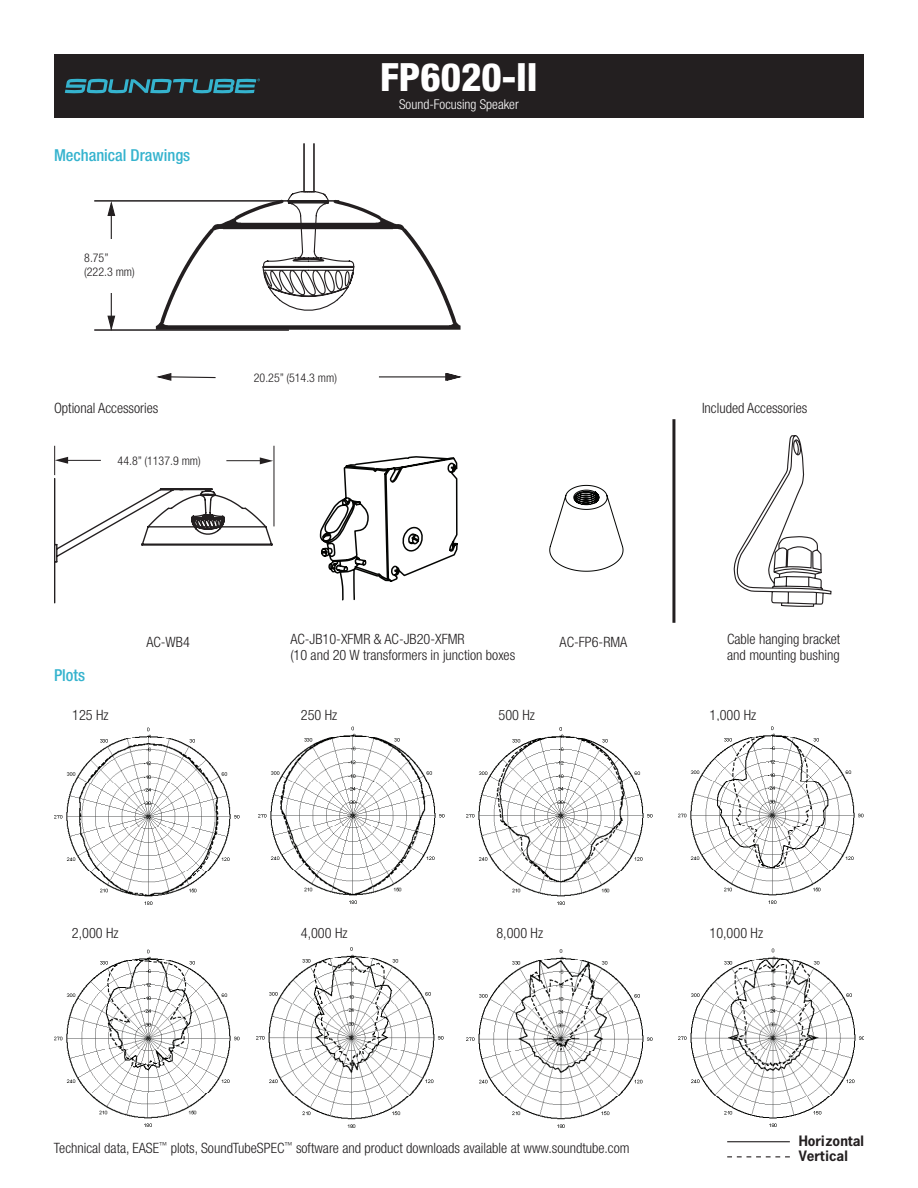
<style>
.page{position:relative;width:918px;height:1188px;background:#fff}
.page>*{position:absolute;margin:0;border:0;box-sizing:border-box;transform-origin:0 0}
.t1{font:800 condensed 39px "Helvetica Neue LT Std";color:#fff}
.t2{font:500 condensed 16.5px "Helvetica Neue LT Std";color:#35b3ce}
.t3{font:300 condensed 14.25px/15.8px "Helvetica Neue LT Std";color:#201d1e}
.t4{font:300 condensed 13.5px "Helvetica Neue LT Std";color:#fff}
.t5{font:700 13.5px/15px "News Gothic Std";color:#231f20}
.t6{font:300 condensed 12px "Helvetica Neue LT Std";color:#201d1e}
</style>
<div class="page">
<img style="left:54px;top:949px;width:186px;height:178px">
<img style="left:256px;top:947px;width:188px;height:181px">
<img style="left:467px;top:949px;width:185px;height:179px">
<img style="left:678px;top:948px;width:186px;height:179px">
<div style="left:54px;top:54px;width:810px;height:64px;background:#231f20"></div>
<svg style="left:65px;top:79px;width:195px;height:14px"></svg>
<svg style="left:107px;top:202px;width:9px;height:15px"></svg>
<svg style="left:107px;top:315px;width:9px;height:14px"></svg>
<hr style="left:111px;top:213px;width:1px;height:45px;background:#231f20">
<hr style="left:111px;top:282px;width:1px;height:48px;background:#231f20">
<svg style="left:156px;top:373px;width:306px;height:8px"></svg>
<div style="left:303px;top:143px;width:12px;height:49px;border:1px solid #231f20"></div>
<hr style="left:94px;top:200px;width:245px;height:2px;background:#231f20">
<hr style="left:94px;top:329px;width:195px;height:2px;background:#231f20">
<svg style="left:156px;top:190px;width:305px;height:140px"></svg>
<div style="left:90px;top:240px;width:43px;height:53px;background:#fff"></div>
<hr style="left:274px;top:446px;width:1px;height:80px;background:#231f20">
<svg style="left:54px;top:446px;width:219px;height:158px"></svg>
<svg style="left:319px;top:456px;width:139px;height:145px"></svg>
<svg style="left:549px;top:485px;width:75px;height:87px"></svg>
<svg style="left:733px;top:435px;width:99px;height:172px"></svg>
<hr style="left:672px;top:419px;width:3px;height:204px;background:#231f20">
<img style="left:54px;top:727px;width:186px;height:178px">
<img style="left:259px;top:726px;width:185px;height:178px">
<img style="left:466px;top:727px;width:186px;height:178px">
<img style="left:678px;top:726px;width:186px;height:178px">
<hr style="left:727px;top:1141px;width:63px;height:1px;background:#231f20">
<svg style="left:727px;top:1156px;width:63px;height:1px"></svg>
<p class="t2" style="left:54px;top:145px;width:138px">Mechanical Drawings</p>
<p class="t6" style="left:84px;top:251px;width:26px">8.75”</p>
<p class="t6" style="left:84px;top:265px;width:52px">(222.3 mm)</p>
<p class="t1" style="left:380px;top:53px;width:159px">FP6020-II</p>
<p class="t4" style="left:399px;top:96px;width:121px">Sound-Focusing Speaker</p>
<p class="t6" style="left:254px;top:371px;width:85px">20.25” (514.3 mm)</p>
<p class="t3" style="left:54px;top:400px;width:106px">Optional Accessories</p>
<p class="t3" style="left:702px;top:400px;width:107px">Included Accessories</p>
<p class="t6" style="left:118px;top:454px;width:85px">44.8” (1137.9 mm)</p>
<p class="t2" style="left:54px;top:665px;width:33px">Plots</p>
<p class="t3" style="left:290px;top:631px;width:176px">AC-JB10-XFMR &amp; AC-JB20-XFMR</p>
<p class="t3" style="left:290px;top:647px;width:226px">(10 and 20 W transformers in junction boxes</p>
<p class="t3" style="left:146px;top:634px;width:45px">AC-WB4</p>
<p class="t3" style="left:560px;top:634px;width:69px">AC-FP6-RMA</p>
<p class="t3" style="left:727px;top:631px;width:115px">Cable hanging bracket and mounting bushing</p>
<p class="t3" style="left:72px;top:707px;width:38px">125 Hz</p>
<p class="t3" style="left:301px;top:707px;width:38px">250 Hz</p>
<p class="t3" style="left:499px;top:707px;width:38px">500 Hz</p>
<p class="t3" style="left:710px;top:707px;width:48px">1,000 Hz</p>
<p class="t3" style="left:72px;top:925px;width:48px">2,000 Hz</p>
<p class="t3" style="left:301px;top:925px;width:48px">4,000 Hz</p>
<p class="t3" style="left:496px;top:925px;width:48px">8,000 Hz</p>
<p class="t3" style="left:54px;top:1140px;width:577px">Technical data, EASE<sup>™</sup> plots, SoundTubeSPEC<sup>™</sup> software and product downloads available at www.soundtube.com</p>
<p class="t3" style="left:710px;top:925px;width:55px">10,000 Hz</p>
<p class="t5" style="left:799px;top:1133px;width:67px">Horizontal<br>Vertical</p>
</div>
